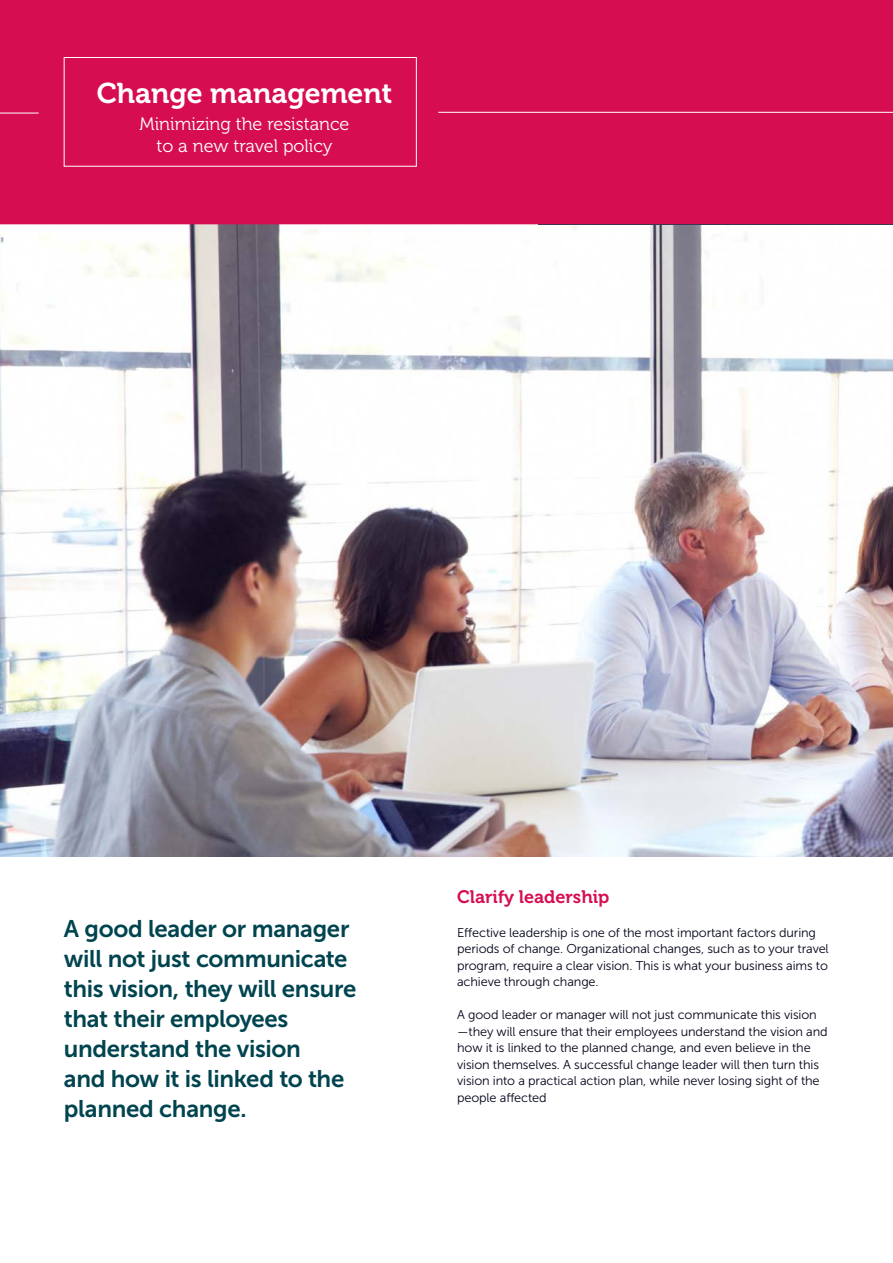
<style>
.page{position:relative;width:893px;height:1263px;background:#fff}
.page>*{position:absolute;margin:0;border:0;box-sizing:border-box;transform-origin:0 0}
.t1{font:28.5px "Museo 700";color:#fff}
.Body_Copy_museo_300{font:24px/30px "Museo Sans 700";letter-spacing:-.015em;color:#00444f}
.t2{font:18px "Museo 300";color:#fff}
.t3{font:18px "Museo 700";color:#d60e51}
.t4{font:12.75px/16.5px "Museo Sans 300";letter-spacing:-.01em;color:#000419}
</style>
<div class="page">
<img style="left:0;top:224px;width:893px;height:633px">
<div style="left:0;top:0;width:893px;height:224px;background:#d60e51"></div>
<div style="left:64px;top:57px;width:353px;height:110px;border:1px solid #fff"></div>
<hr style="left:438px;top:112px;width:455px;height:1px;background:#fff">
<hr style="left:0;top:113px;width:39px;height:1px;background:#fff">
<p class="t1" style="left:97px;top:78px;width:297px">Change management</p>
<p class="t2" style="left:140px;top:115px;width:211px">Minimizing the resistance</p>
<p class="t2" style="left:157px;top:136px;width:177px">to a new travel policy</p>
<p class="Body_Copy_museo_300" style="left:64px;top:913px;width:294px">A good leader or manager will not just communicate this vision, they will ensure that their employees understand the vision<br>and how it is linked to the planned change.</p>
<p class="t3" style="left:457px;top:887px;width:154px">Clarify leadership</p>
<p class="t4" style="left:457px;top:924px;width:373px">Effective leadership is one of the most important factors during periods of change. Organizational changes, such as to your travel program, require a clear vision. This is what your business aims to achieve through change.</p>
<p class="t4" style="left:457px;top:1007px;width:372px">A good leader or manager will not just communicate this vision —they will ensure that their employees understand the vision and how it is linked to the planned change, and even believe in the vision themselves. A successful change leader will then turn this vision into a practical action plan, while never losing sight of the people affected</p>
</div>
